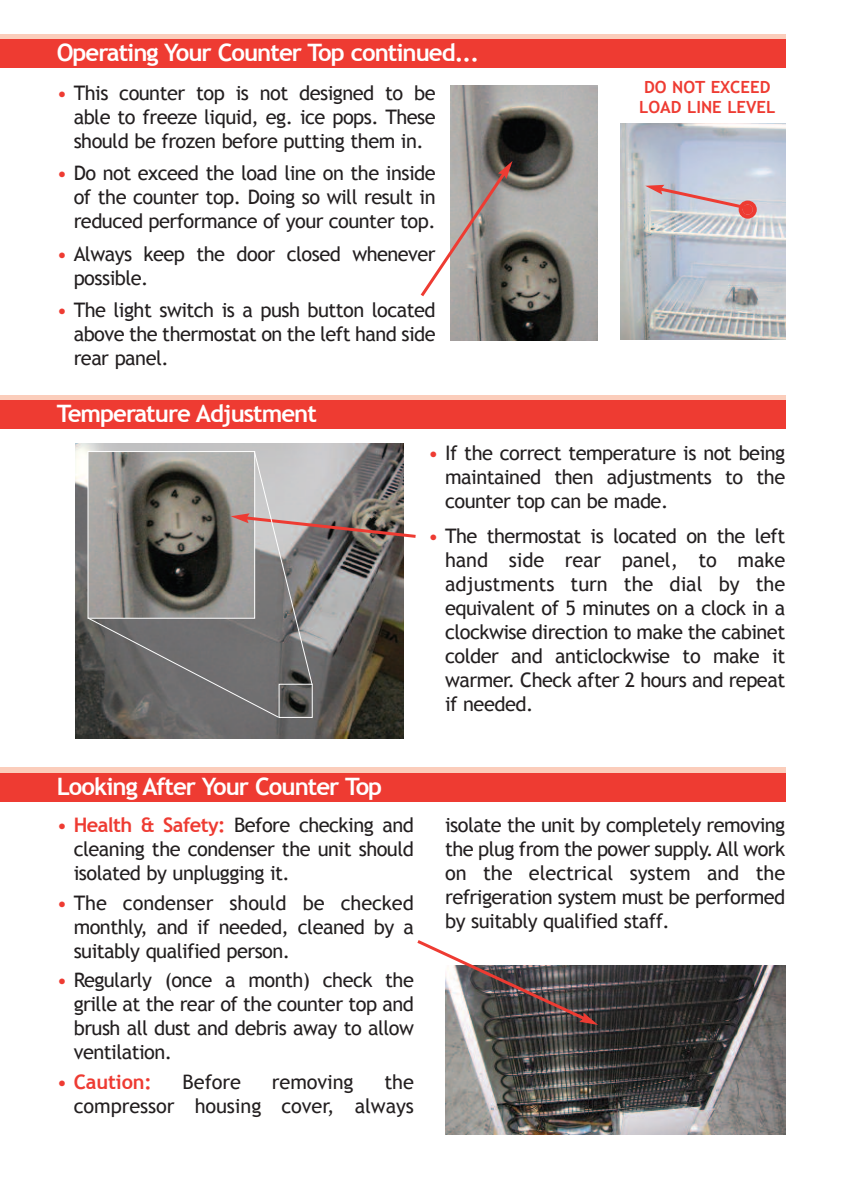
<style>
.page{position:relative;width:842px;height:1191px;background:#fff}
.page>*{position:absolute;margin:0;border:0;box-sizing:border-box;transform-origin:0 0}
.t1{font:700 24px "Trebuchet MS";letter-spacing:-.04em;color:#fff}
.t2{font:20px/24px "Trebuchet MS";letter-spacing:-.025em;color:#231f20;text-align:justify}
.t3{font:20px/24px "Trebuchet MS";letter-spacing:-.005em;color:#231f20;text-align:right}
.t4{font:700 20px "Trebuchet MS";letter-spacing:-.005em;color:#ee3b32}
.t5{font:700 16.8px/19.4px "Trebuchet MS";color:#ee3b32}
.s1{color:#ee3b32}
.s2{font-weight:700;color:#ee3b32}
.s3{font-weight:400}
</style>
<div class="page">
<div style="left:0;top:34px;width:785px;height:6px;background:#fbcdbb"></div>
<div style="left:0;top:40px;width:785px;height:28px;background:#ee3b32"></div>
<div style="left:0;top:395px;width:785px;height:6px;background:#fbcdbb"></div>
<div style="left:0;top:401px;width:785px;height:28px;background:#ee3b32"></div>
<div style="left:0;top:767px;width:785px;height:6px;background:#fbcdbb"></div>
<div style="left:0;top:773px;width:785px;height:28px;background:#ee3b32"></div>
<img style="left:621px;top:123px;width:164px;height:216px">
<svg style="left:645px;top:185px;width:112px;height:34px;background:#ceb9bf"></svg>
<img style="left:451px;top:85px;width:147px;height:256px">
<svg style="left:420px;top:161px;width:92px;height:139px"></svg>
<img style="left:75px;top:443px;width:329px;height:295px">
<svg style="left:87px;top:451px;width:329px;height:267px;background:#7c7875"></svg>
<div style="left:279px;top:683px;width:34px;height:35px;border:1px solid #fff"></div>
<img style="left:446px;top:965px;width:339px;height:169px">
<img style="left:417px;top:940px;width:181px;height:85px">
<p class="t1" style="left:57px;top:38px;width:424px">Operating Your Counter Top continued...</p>
<p class="t2" style="left:74px;top:81px;width:363px;text-indent:-17px"><span class="s1">•</span> This counter top is not designed to be able to freeze liquid, eg. ice pops. These should be frozen before putting them in.</p>
<p class="t2" style="left:74px;top:161px;width:363px;text-indent:-17px"><span class="s1">•</span> Do not exceed the load line on the inside of the counter top. Doing so will result in reduced performance of your counter top.</p>
<p class="t2" style="left:74px;top:242px;width:363px;text-indent:-17px"><span class="s1">•</span> Always keep the door closed whenever possible.</p>
<p class="t2" style="left:74px;top:298px;width:363px;text-indent:-17px"><span class="s1">•</span> The light switch is a push button located above the thermostat on the left hand side rear panel.</p>
<p class="t1" style="left:57px;top:399px;width:262px">Temperature Adjustment</p>
<p class="t5" style="left:639px;top:78px;width:138px">DO NOT EXCEED<br>LOAD LINE LEVEL</p>
<p class="t2" style="left:445px;top:440px;width:342px;text-indent:-17px"><span class="s1">•</span> If the correct temperature is not being maintained then adjustments to the counter top can be made.</p>
<p class="t2" style="left:445px;top:524px;width:342px;text-indent:-17px"><span class="s1">•</span> The thermostat is located on the left hand side rear panel, to make adjustments turn the dial by the equivalent of 5 minutes on a clock in a clockwise direction to make the cabinet colder and anticlockwise to make it warmer. Check after 2 hours and repeat if needed.</p>
<p class="t1" style="left:57px;top:772px;width:327px">Looking After Your Counter Top</p>
<p class="t2" style="left:74px;top:813px;width:342px;text-indent:-17px"><span class="s1">•</span> <span class="s2">Health &amp; Safety:</span> Before checking and cleaning the condenser the unit should isolated by unplugging it.</p>
<p class="t2" style="left:74px;top:890px;width:342px;text-indent:-17px"><span class="s1">•</span> The condenser should be checked monthly, and if needed, cleaned by a suitably qualified person.</p>
<p class="t2" style="left:74px;top:968px;width:342px;text-indent:-17px"><span class="s1">•</span> Regularly (once a month) check the grille at the rear of the counter top and brush all dust and debris away to allow ventilation.</p>
<p class="t4" style="left:57px;top:1070px;width:97px"><span class="s3">•</span> Caution:</p>
<p class="t2" style="left:183px;top:1070px;width:60px">Before</p>
<p class="t3" style="left:272px;top:1070px;width:83px">removing</p>
<p class="t3" style="left:74px;top:1070px;width:342px">the<br>compressor housing cover, always</p>
<p class="t2" style="left:445px;top:813px;width:342px">isolate the unit by completely removing the plug from the power supply. All work on the electrical system and the refrigeration system must be performed by suitably qualified staff.</p>
</div>
